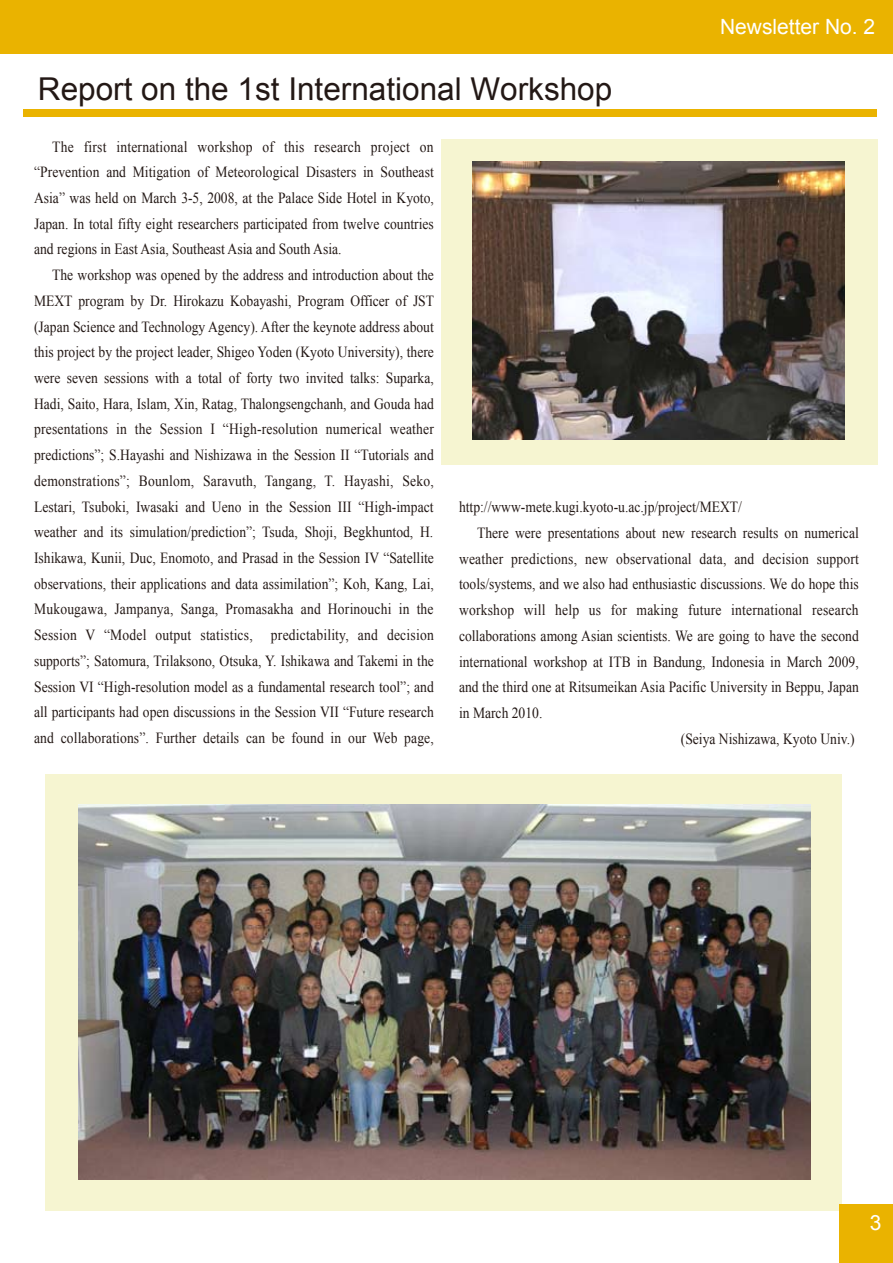
<style>
.page{position:relative;width:893px;height:1263px;background:#fff}
.page>*{position:absolute;margin:0;border:0;box-sizing:border-box;transform-origin:0 0}
.t1{font:31.5px "Arial";color:#231815}
.t2{font:21px "Arial";color:#fff}
.t3{font:15.45px/25.7px "Times New Roman";color:#231815;text-align:justify;scale:.88 1}
</style>
<div class="page">
<div style="left:441px;top:140px;width:437px;height:325px;background:#f6f5d1"></div>
<div style="left:45px;top:775px;width:796px;height:436px;background:#f6f5d1"></div>
<img style="left:78px;top:804px;width:733px;height:376px">
<img style="left:473px;top:161px;width:372px;height:278px">
<div style="left:23px;top:110px;width:853px;height:7px;background:#eab300"></div>
<div style="left:840px;top:1205px;width:53px;height:58px;background:#eab300"></div>
<div style="left:0;top:0;width:893px;height:53px;background:#eab300"></div>
<h1 class="t1" style="left:38px;top:69px;width:576px">Report on the 1st International Workshop</h1>
<h2 class="t2" style="left:720px;top:13px;width:157px">Newsletter No. 2</h2>
<p class="t3" style="left:34px;top:133px;width:456px;text-indent:18px">The first international workshop of this research project on “Prevention and Mitigation of Meteorological Disasters in Southeast Asia” was held on March 3-5, 2008, at the Palace Side Hotel in Kyoto, Japan. In total fifty eight researchers participated from twelve countries and regions in East Asia, Southeast Asia and South Asia.</p>
<p class="t3" style="left:34px;top:262px;width:456px;text-indent:18px">The workshop was opened by the address and introduction about the MEXT program by Dr. Hirokazu Kobayashi, Program Officer of JST (Japan Science and Technology Agency). After the keynote address about this project by the project leader, Shigeo Yoden (Kyoto University), there were seven sessions with a total of forty two invited talks: Suparka, Hadi, Saito, Hara, Islam, Xin, Ratag, Thalongsengchanh, and Gouda had presentations in the Session I “High-resolution numerical weather predictions”; S.Hayashi and Nishizawa in the Session II “Tutorials and demonstrations”; Bounlom, Saravuth, Tangang, T. Hayashi, Seko, Lestari, Tsuboki, Iwasaki and Ueno in the Session III “High-impact weather and its simulation/prediction”; Tsuda, Shoji, Begkhuntod, H.<br>Ishikawa, Kunii, Duc, Enomoto, and Prasad in the Session IV “Satellite observations, their applications and data assimilation”; Koh, Kang, Lai, Mukougawa, Jampanya, Sanga, Promasakha and Horinouchi in the Session V “Model output statistics, predictability, and decision supports”; Satomura, Trilaksono, Otsuka, Y. Ishikawa and Takemi in the Session VI “High-resolution model as a fundamental research tool”; and all participants had open discussions in the Session VII “Future research and collaborations”. Further details can be found in our Web page,</p>
<p class="t3" style="left:459px;top:494px;width:323px">http://www-mete.kugi.kyoto-u.ac.jp/project/MEXT/</p>
<p class="t3" style="left:477px;top:520px;width:435px">There were presentations about new research results on numerical</p>
<p class="t3" style="left:459px;top:545px;width:456px">weather predictions, new observational data, and decision support</p>
<p class="t3" style="left:459px;top:571px;width:456px">tools/systems, and we also had enthusiastic discussions. We do hope this</p>
<p class="t3" style="left:459px;top:597px;width:456px">workshop will help us for making future international research</p>
<p class="t3" style="left:459px;top:623px;width:456px">collaborations among Asian scientists. We are going to have the second</p>
<p class="t3" style="left:459px;top:648px;width:456px">international workshop at ITB in Bandung, Indonesia in March 2009,</p>
<p class="t3" style="left:459px;top:674px;width:456px">and the third one at Ritsumeikan Asia Pacific University in Beppu, Japan</p>
<p class="t3" style="left:459px;top:700px;width:96px">in March 2010.</p>
<p class="t3" style="left:681px;top:725px;width:199px">(Seiya Nishizawa, Kyoto Univ.)</p>
<h2 class="t2" style="left:870px;top:1209px;width:13px">3</h2>
</div>
